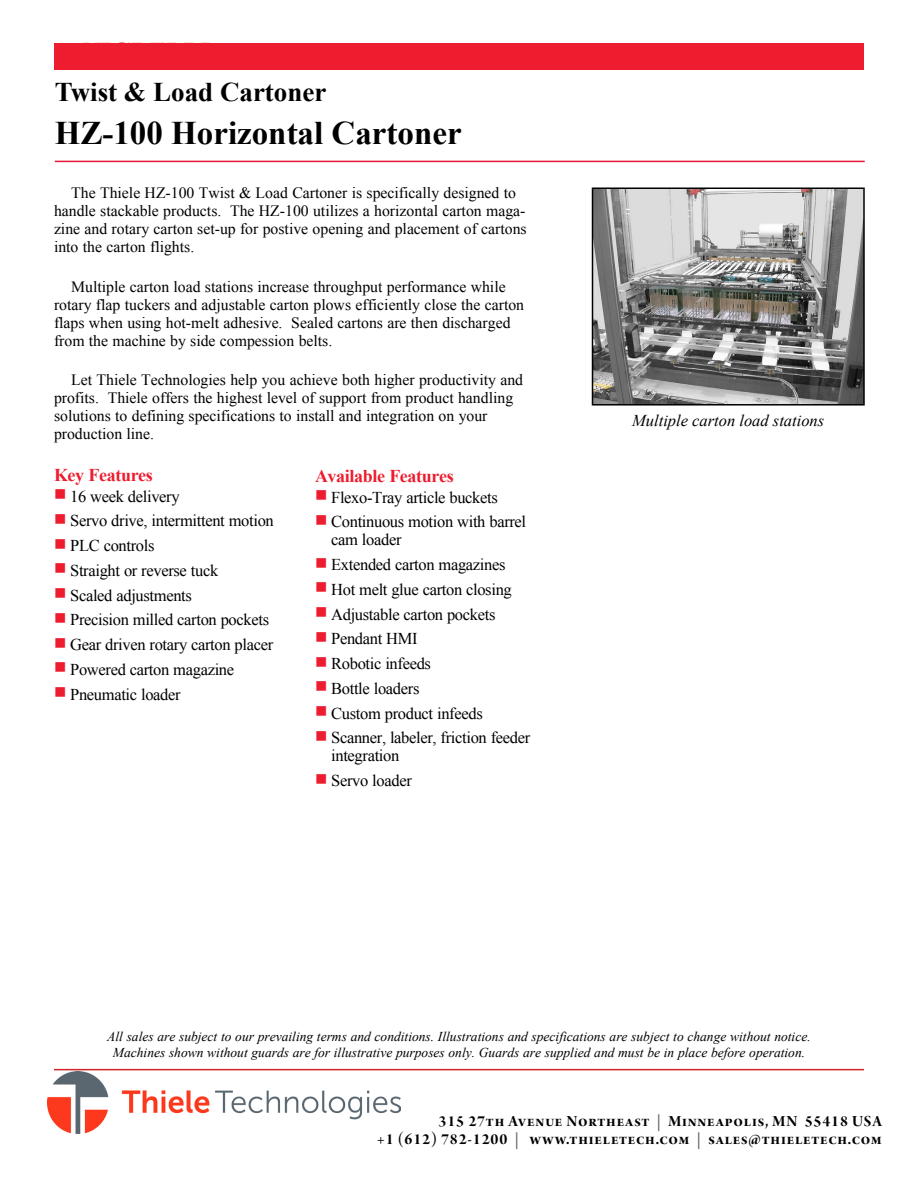
<style>
.page{position:relative;width:918px;height:1188px;background:#fff}
.page>*{position:absolute;margin:0;border:0;box-sizing:border-box;transform-origin:0 0}
.t1{font:700 33px "Times New Roman";color:#000}
.t2{font:700 27px "Times New Roman";color:#000}
.t3{font:700 18px "Times New Roman";letter-spacing:-.02em;color:#ed1c2e}
.t4{font:16.5px/18px "Times New Roman";letter-spacing:-.02em;color:#000}
.t5{font:16.5px/18px "Arno Pro Bold Display";letter-spacing:.05em;color:#000;text-align:right}
.t6{font:italic 16.5px "Times New Roman";color:#000}
.t7{font:15.75px/18px "Times New Roman";color:#000}
.t8{font:italic 13.5px/16.2px "Times New Roman";color:#000;text-align:center}
.s1{color:#ed1c2e}
.s2{color:#58595b}
</style>
<div class="page">
<hr style="left:54px;top:1069px;width:810px;height:1px;background:#d2232a">
<div style="left:54px;top:43px;width:810px;height:27px;background:#ed1c2e"></div>
<hr style="left:55px;top:161px;width:810px;height:1px;background:#e31837">
<img style="left:48px;top:1072px;width:353px;height:61px">
<img style="left:595px;top:191px;width:267px;height:212px">
<div style="left:592px;top:188px;width:273px;height:218px;border:2px solid #000"></div>
<h2 class="t2" style="left:55px;top:73px;width:273px">Twist &amp; Load Cartoner</h2>
<h1 class="t1" style="left:55px;top:110px;width:408px">HZ-100 Horizontal Cartoner</h1>
<p class="t7" style="left:54px;top:184px;width:474px;text-indent:17px">The Thiele HZ-100 Twist &amp; Load Cartoner is specifically designed to handle stackable products. The HZ-100 utilizes a horizontal carton maga&shy;zine and rotary carton set-up for postive opening and placement of cartons into the carton flights.</p>
<p class="t7" style="left:54px;top:277px;width:472px;text-indent:17px">Multiple carton load stations increase throughput performance while rotary flap tuckers and adjustable carton plows efficiently close the carton flaps when using hot-melt adhesive. Sealed cartons are then discharged from the machine by side compession belts.</p>
<p class="t7" style="left:54px;top:370px;width:471px;text-indent:17px">Let Thiele Technologies help you achieve both higher productivity and profits. Thiele offers the highest level of support from product handling solutions to defining specifications to install and integration on your production line.</p>
<p class="t3" style="left:54px;top:463px;width:100px">Key Features</p>
<p class="t4" style="left:54px;top:487px;width:127px"><span class="s1">■</span> 16 week delivery</p>
<p class="t4" style="left:54px;top:512px;width:221px"><span class="s1">■</span> Servo drive, intermittent motion</p>
<p class="t4" style="left:54px;top:536px;width:102px"><span class="s1">■</span> PLC controls</p>
<p class="t4" style="left:54px;top:561px;width:166px"><span class="s1">■</span> Straight or reverse tuck</p>
<p class="t4" style="left:54px;top:586px;width:139px"><span class="s1">■</span> Scaled adjustments</p>
<p class="t4" style="left:54px;top:611px;width:217px"><span class="s1">■</span> Precision milled carton pockets</p>
<p class="t4" style="left:54px;top:635px;width:221px"><span class="s1">■</span> Gear driven rotary carton placer</p>
<p class="t4" style="left:54px;top:660px;width:182px"><span class="s1">■</span> Powered carton magazine</p>
<p class="t4" style="left:54px;top:685px;width:128px"><span class="s1">■</span> Pneumatic loader</p>
<p class="t3" style="left:315px;top:464px;width:140px">Available Features</p>
<p class="t4" style="left:315px;top:488px;width:184px"><span class="s1">■</span> Flexo-Tray article buckets</p>
<p class="t4" style="left:331px;top:512px;width:197px;text-indent:-16px"><span class="s1">■</span> Continuous motion with barrel cam loader</p>
<p class="t4" style="left:315px;top:555px;width:192px"><span class="s1">■</span> Extended carton magazines</p>
<p class="t4" style="left:315px;top:580px;width:198px"><span class="s1">■</span> Hot melt glue carton closing</p>
<p class="t4" style="left:315px;top:605px;width:182px"><span class="s1">■</span> Adjustable carton pockets</p>
<p class="t4" style="left:315px;top:629px;width:104px"><span class="s1">■</span> Pendant HMI</p>
<p class="t4" style="left:315px;top:654px;width:118px"><span class="s1">■</span> Robotic infeeds</p>
<p class="t4" style="left:315px;top:679px;width:106px"><span class="s1">■</span> Bottle loaders</p>
<p class="t4" style="left:315px;top:704px;width:169px"><span class="s1">■</span> Custom product infeeds</p>
<p class="t4" style="left:331px;top:728px;width:201px;text-indent:-16px"><span class="s1">■</span> Scanner, labeler, friction feeder integration</p>
<p class="t4" style="left:315px;top:771px;width:98px"><span class="s1">■</span> Servo loader</p>
<p class="t6" style="left:632px;top:409px;width:194px">Multiple carton load stations</p>
<p class="t8" style="left:107px;top:1028px;width:705px">All sales are subject to our prevailing terms and conditions. Illustrations and specifications are subject to change without notice.<br>Machines shown without guards are for illustrative purposes only. Guards are supplied and must be in place before operation.</p>
<p class="t5" style="left:377px;top:1113px;width:506px">315 27th Avenue Northeast <span class="s2">|</span> Minneapolis, MN 55418 USA<br>+1 (612) 782-1200 <span class="s2">|</span> www.thieletech.com <span class="s2">|</span> sales@thieletech.com</p>
</div>
